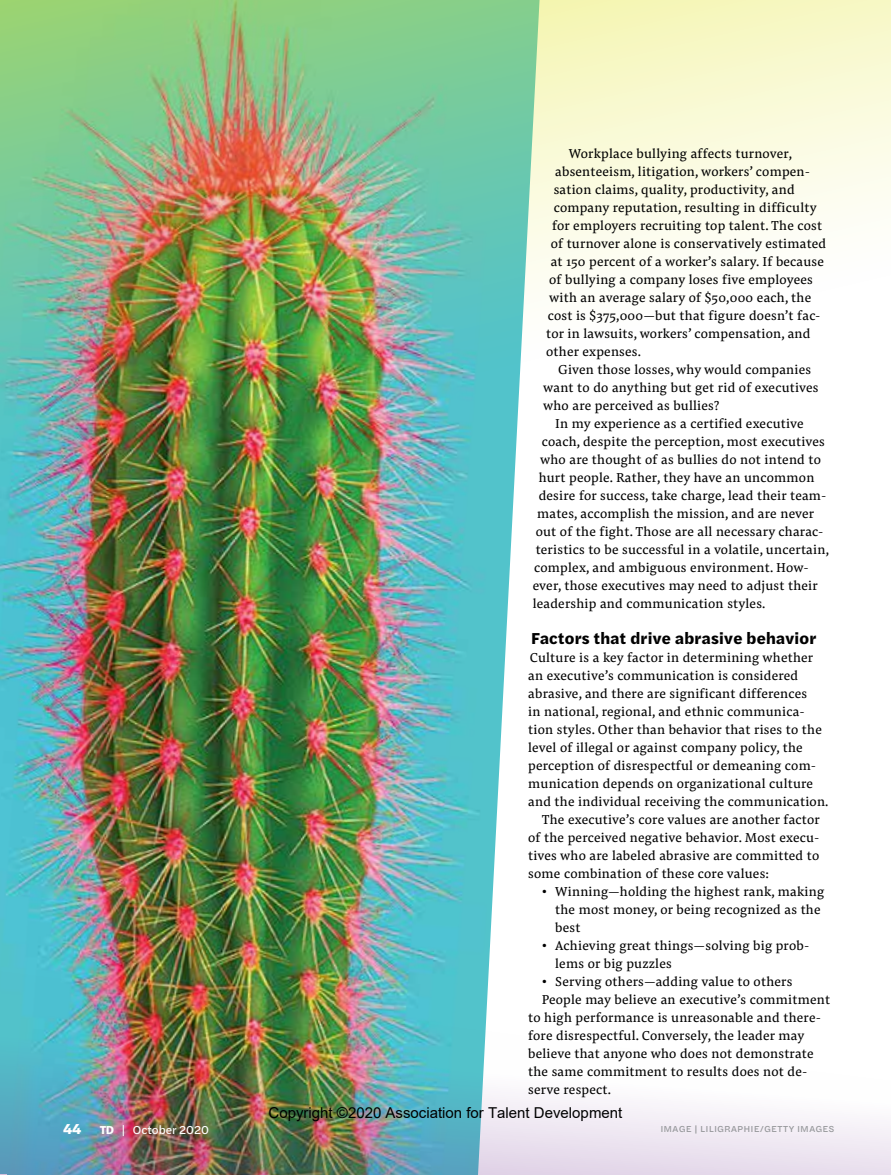
<style>
.page{position:relative;width:891px;height:1175px;background:#fff}
.page>*{position:absolute;margin:0;border:0;box-sizing:border-box;transform-origin:0 0}
.t1{font:700 16.5px "Halyard Text";letter-spacing:.015em;color:#000}
.t2{font:15px "Arial";color:#000}
.t3{font:700 15px "Halyard Text";color:#fff}
.t4{font:13.5px/18px "Pensum Pro";letter-spacing:.015em;color:#000}
.t5{font:12px "Halyard Text";color:#fff}
.t6{font:9px "Halyard Micro";color:#939598}
.s1{font-weight:700}
</style>
<div class="page">
<img style="left:0;top:607px;width:508px;height:321px">
<img style="left:0;top:928px;width:891px;height:246px">
<img style="left:0;top:0;width:891px;height:607px">
<p class="t4" style="left:569px;top:144px;width:225px">Workplace bullying affects turnover,</p>
<p class="t4" style="left:555px;top:162px;width:256px">absenteeism, litigation, workers’ compen-</p>
<p class="t4" style="left:554px;top:180px;width:242px">sation claims, quality, productivity, and</p>
<p class="t4" style="left:554px;top:198px;width:264px">company reputation, resulting in difficulty</p>
<p class="t4" style="left:552px;top:216px;width:272px">for employers recruiting top talent. The cost</p>
<p class="t4" style="left:551px;top:234px;width:277px">of turnover alone is conservatively estimated</p>
<p class="t4" style="left:551px;top:252px;width:275px">at 150 percent of a worker’s salary. If because</p>
<p class="t4" style="left:549px;top:270px;width:265px">of bullying a company loses five employees</p>
<p class="t4" style="left:549px;top:288px;width:264px">with an average salary of $50,000 each, the</p>
<p class="t4" style="left:548px;top:306px;width:274px">cost is $375,000—but that figure doesn’t fac-</p>
<p class="t4" style="left:546px;top:324px;width:266px">tor in lawsuits, workers’ compensation, and</p>
<p class="t4" style="left:546px;top:342px;width:96px">other expenses.</p>
<p class="t4" style="left:558px;top:360px;width:254px">Given those losses, why would companies</p>
<p class="t4" style="left:543px;top:378px;width:277px">want to do anything but get rid of executives</p>
<p class="t4" style="left:543px;top:396px;width:178px">who are perceived as bullies?</p>
<p class="t4" style="left:555px;top:414px;width:250px">In my experience as a certified executive</p>
<p class="t4" style="left:542px;top:432px;width:285px">coach, despite the perception, most executives</p>
<p class="t4" style="left:540px;top:450px;width:282px">who are thought of as bullies do not intend to</p>
<p class="t4" style="left:539px;top:468px;width:277px">hurt people. Rather, they have an uncommon</p>
<p class="t4" style="left:539px;top:486px;width:289px">desire for success, take charge, lead their team-</p>
<p class="t4" style="left:537px;top:504px;width:279px">mates, accomplish the mission, and are never</p>
<p class="t4" style="left:536px;top:522px;width:289px">out of the fight. Those are all necessary charac-</p>
<p class="t4" style="left:536px;top:540px;width:295px">teristics to be successful in a volatile, uncertain,</p>
<p class="t4" style="left:534px;top:558px;width:276px">complex, and ambiguous environment. How-</p>
<p class="t4" style="left:533px;top:576px;width:287px">ever, those executives may need to adjust their</p>
<p class="t4" style="left:533px;top:594px;width:234px">leadership and communication styles.</p>
<p class="t1" style="left:531px;top:625px;width:287px">Factors that drive abrasive behavior</p>
<p class="t4" style="left:530px;top:648px;width:285px">Culture is a key factor in determining whether</p>
<p class="t4" style="left:528px;top:666px;width:272px">an executive’s communication is considered</p>
<p class="t4" style="left:528px;top:684px;width:281px">abrasive, and there are significant differences</p>
<p class="t4" style="left:528px;top:702px;width:278px">in national, regional, and ethnic communica-</p>
<p class="t4" style="left:528px;top:720px;width:295px">tion styles. Other than behavior that rises to the</p>
<p class="t4" style="left:528px;top:738px;width:276px">level of illegal or against company policy, the</p>
<p class="t4" style="left:528px;top:756px;width:289px">perception of disrespectful or demeaning com-</p>
<p class="t4" style="left:528px;top:774px;width:286px">munication depends on organizational culture</p>
<p class="t4" style="left:528px;top:792px;width:302px">and the individual receiving the communication.</p>
<p class="t4" style="left:542px;top:810px;width:280px">The executive’s core values are another factor</p>
<p class="t4" style="left:528px;top:828px;width:293px">of the perceived negative behavior. Most execu-</p>
<p class="t4" style="left:528px;top:846px;width:293px">tives who are labeled abrasive are committed to</p>
<p class="t4" style="left:528px;top:864px;width:242px">some combination of these core values:</p>
<p class="t4" style="left:555px;top:882px;width:271px;text-indent:-14px">• Winning—holding the highest rank, making the most money, or being recognized as the best</p>
<p class="t4" style="left:555px;top:936px;width:256px;text-indent:-14px">• Achieving great things—solving big prob&shy;lems or big puzzles</p>
<p class="t4" style="left:542px;top:972px;width:252px">• Serving others—adding value to others</p>
<p class="t4" style="left:542px;top:990px;width:290px">People may believe an executive’s commitment</p>
<p class="t4" style="left:528px;top:1008px;width:294px">to high performance is unreasonable and there-</p>
<p class="t4" style="left:528px;top:1026px;width:278px">fore disrespectful. Conversely, the leader may</p>
<p class="t4" style="left:528px;top:1044px;width:287px">believe that anyone who does not demonstrate</p>
<p class="t4" style="left:528px;top:1062px;width:281px">the same commitment to results does not de-</p>
<p class="t4" style="left:528px;top:1080px;width:84px">serve respect.</p>
<p class="t2" style="left:269px;top:1102px;width:355px">Copyright ©2020 Association for Talent Development</p>
<p class="t3" style="left:63px;top:1117px;width:20px">44</p>
<p class="t5" style="left:100px;top:1121px;width:111px"><span class="s1">TD</span> | October 2020</p>
<p class="t6" style="left:660px;top:1121px;width:176px">IMAGE | LILIGRAPHIE/GETTY IMAGES</p>
</div>
